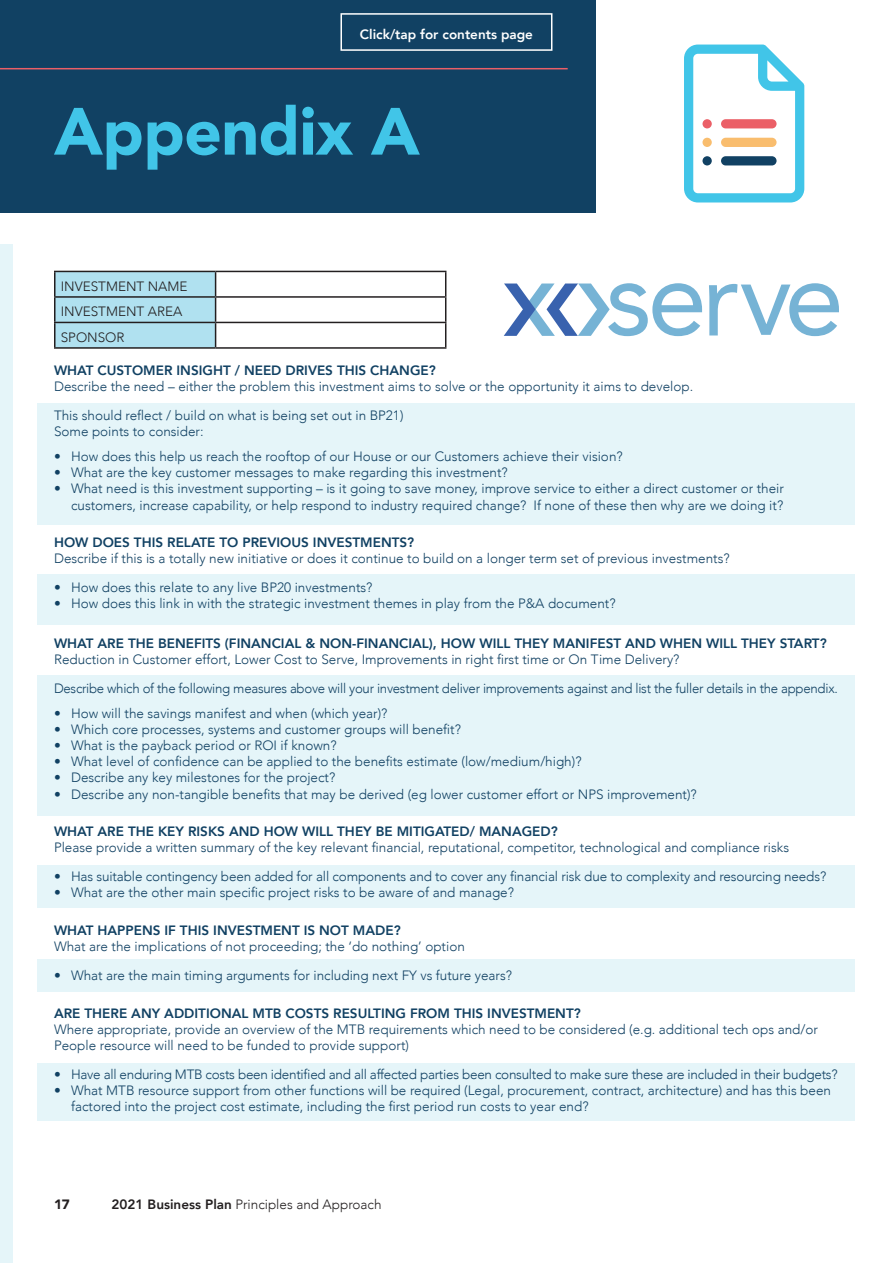
<style>
.page{position:relative;width:893px;height:1263px;background:#fff}
.page>*{position:absolute;margin:0;border:0;box-sizing:border-box;transform-origin:0 0}
.t1{font:900 66px "Avenir";letter-spacing:-.01em;color:#41c5e8}
.t2{font:300 13.5px/16.2px "Avenir";color:#114163}
.t3{font:300 13.5px/29px "Avenir";letter-spacing:-.02em;color:#114163}
.t4{font:800 13.5px "Avenir";color:#114163}
.t5{font:300 13.5px/25.5px "Avenir";color:#231f20}
.t6{font:800 13.5px "Avenir";color:#fff}
.t7{font:900 13.5px "Avenir";color:#231f20}
.s1{font-weight:800}
</style>
<div class="page">
<div style="left:0;top:244px;width:13px;height:1019px;background:#e5f5f9"></div>
<div style="left:0;top:0;width:595px;height:213px;background:#114163"></div>
<div style="left:38px;top:403px;width:817px;height:122px;background:#e5f5f9"></div>
<div style="left:38px;top:575px;width:817px;height:50px;background:#e5f5f9"></div>
<div style="left:38px;top:675px;width:817px;height:141px;background:#e5f5f9"></div>
<div style="left:38px;top:866px;width:817px;height:42px;background:#e5f5f9"></div>
<div style="left:38px;top:959px;width:817px;height:33px;background:#e5f5f9"></div>
<div style="left:38px;top:1063px;width:817px;height:57px;background:#e5f5f9"></div>
<hr style="left:54px;top:271px;width:162px;height:1px;background:#231f20">
<hr style="left:54px;top:272px;width:2px;height:24px;background:#231f20">
<hr style="left:216px;top:271px;width:230px;height:1px;background:#231f20">
<hr style="left:54px;top:296px;width:162px;height:2px;background:#231f20">
<hr style="left:54px;top:298px;width:2px;height:24px;background:#231f20">
<hr style="left:216px;top:296px;width:230px;height:2px;background:#231f20">
<hr style="left:54px;top:322px;width:162px;height:1px;background:#231f20">
<hr style="left:54px;top:323px;width:2px;height:24px;background:#231f20">
<hr style="left:216px;top:322px;width:230px;height:1px;background:#231f20">
<svg style="left:55px;top:271px;width:161px;height:76px"></svg>
<svg style="left:445px;top:272px;width:1px;height:75px"></svg>
<hr style="left:54px;top:347px;width:162px;height:2px;background:#231f20">
<hr style="left:216px;top:347px;width:230px;height:2px;background:#231f20">
<hr style="left:0;top:68px;width:568px;height:1px;background:#eb5f67">
<div style="left:340px;top:13px;width:212px;height:38px;border:2px solid #fff"></div>
<svg style="left:504px;top:283px;width:198px;height:53px"></svg>
<svg style="left:709px;top:283px;width:130px;height:53px"></svg>
<svg style="left:684px;top:45px;width:120px;height:157px"></svg>
<div style="left:721px;top:119px;width:55px;height:9px;background:#eb5f67;border-radius:5px"></div>
<div style="left:721px;top:138px;width:55px;height:9px;background:#f9bd6e;border-radius:5px"></div>
<div style="left:721px;top:156px;width:55px;height:9px;background:#114163;border-radius:5px"></div>
<div style="left:702px;top:119px;width:10px;height:9px;background:#eb5f67;border-radius:50%"></div>
<div style="left:702px;top:138px;width:10px;height:9px;background:#f9bd6e;border-radius:50%"></div>
<div style="left:702px;top:156px;width:10px;height:9px;background:#114163;border-radius:50%"></div>
<p class="t6" style="left:360px;top:24px;width:175px">Click/tap for contents page</p>
<h1 class="t1" style="left:54px;top:75px;width:367px">Appendix A</h1>
<p class="t5" style="left:61px;top:274px;width:128px">INVESTMENT NAME<br>INVESTMENT AREA<br>SPONSOR</p>
<p class="t4" style="left:54px;top:360px;width:383px">WHAT CUSTOMER INSIGHT / NEED DRIVES THIS CHANGE?</p>
<p class="t2" style="left:54px;top:372px;width:641px;line-height:29px">Describe the need – either the problem this investment aims to solve or the opportunity it aims to develop.<br>This should reflect / build on what is being set out in BP21)</p>
<p class="t2" style="left:54px;top:424px;width:151px">Some points to consider:</p>
<p class="t2" style="left:54px;top:448px;width:570px">• How does this help us reach the rooftop of our House or our Customers achieve their vision?</p>
<p class="t2" style="left:54px;top:464px;width:455px">• What are the key customer messages to make regarding this investment?</p>
<p class="t2" style="left:54px;top:481px;width:731px;text-align:right">• What need is this investment supporting – is it going to save money, improve service to either a direct customer or their customers, increase capability, or help respond to industry required change? If none of these then why are we doing it?</p>
<p class="t4" style="left:54px;top:532px;width:362px">HOW DOES THIS RELATE TO PREVIOUS INVESTMENTS?</p>
<p class="t2" style="left:54px;top:551px;width:677px">Describe if this is a totally new initiative or does it continue to build on a longer term set of previous investments?</p>
<p class="t2" style="left:54px;top:579px;width:320px">• How does this relate to any live BP20 investments?</p>
<p class="t2" style="left:54px;top:596px;width:563px">• How does this link in with the strategic investment themes in play from the P&amp;A document?</p>
<p class="t4" style="left:54px;top:632px;width:774px">WHAT ARE THE BENEFITS (FINANCIAL &amp; NON-FINANCIAL), HOW WILL THEY MANIFEST AND WHEN WILL THEY START?</p>
<p class="t3" style="left:54px;top:645px;width:785px">Reduction in Customer effort, Lower Cost to Serve, Improvements in right first time or On Time Delivery?<br>Describe which of the following measures above will your investment deliver improvements against and list the fuller details in the appendix.</p>
<p class="t2" style="left:54px;top:705px;width:335px">• How will the savings manifest and when (which year)?</p>
<p class="t2" style="left:54px;top:721px;width:408px">• Which core processes, systems and customer groups will benefit?</p>
<p class="t2" style="left:54px;top:737px;width:284px">• What is the payback period or ROI if known?</p>
<p class="t2" style="left:54px;top:753px;width:529px">• What level of confidence can be applied to the benefits estimate (low/medium/high)?</p>
<p class="t2" style="left:54px;top:770px;width:283px">• Describe any key milestones for the project?</p>
<p class="t2" style="left:54px;top:786px;width:644px">• Describe any non-tangible benefits that may be derived (eg lower customer effort or NPS improvement)?</p>
<p class="t4" style="left:54px;top:821px;width:505px">WHAT ARE THE KEY RISKS AND HOW WILL THEY BE MITIGATED/ MANAGED?</p>
<p class="t2" style="left:54px;top:839px;width:737px">Please provide a written summary of the key relevant financial, reputational, competitor, technological and compliance risks</p>
<p class="t2" style="left:54px;top:868px;width:774px">• Has suitable contingency been added for all components and to cover any financial risk due to complexity and resourcing needs?</p>
<p class="t2" style="left:54px;top:885px;width:462px">• What are the other main specific project risks to be aware of and manage?</p>
<p class="t4" style="left:54px;top:920px;width:348px">WHAT HAPPENS IF THIS INVESTMENT IS NOT MADE?</p>
<p class="t2" style="left:54px;top:938px;width:412px">What are the implications of not proceeding; the ‘do nothing’ option</p>
<p class="t2" style="left:54px;top:967px;width:459px">• What are the main timing arguments for including next FY vs future years?</p>
<p class="t4" style="left:54px;top:1002px;width:528px">ARE THERE ANY ADDITIONAL MTB COSTS RESULTING FROM THIS INVESTMENT?</p>
<p class="t2" style="left:54px;top:1021px;width:765px">Where appropriate, provide an overview of the MTB requirements which need to be considered (e.g. additional tech ops and/or<br>People resource will need to be funded to provide support)</p>
<p class="t3" style="left:54px;top:1060px;width:785px">• Have all enduring MTB costs been identified and all affected parties been consulted to make sure these are included in their budgets?</p>
<p class="t2" style="left:71px;top:1082px;width:761px;text-indent:-17px">• What MTB resource support from other functions will be required (Legal, procurement, contract, architecture) and has this been factored into the project cost estimate, including the first period run costs to year end?</p>
<p class="t7" style="left:54px;top:1193px;width:17px">17</p>
<p class="t5" style="left:112px;top:1191px;width:271px"><span class="s1">2021 Business Plan</span> Principles and Approach</p>
</div>
